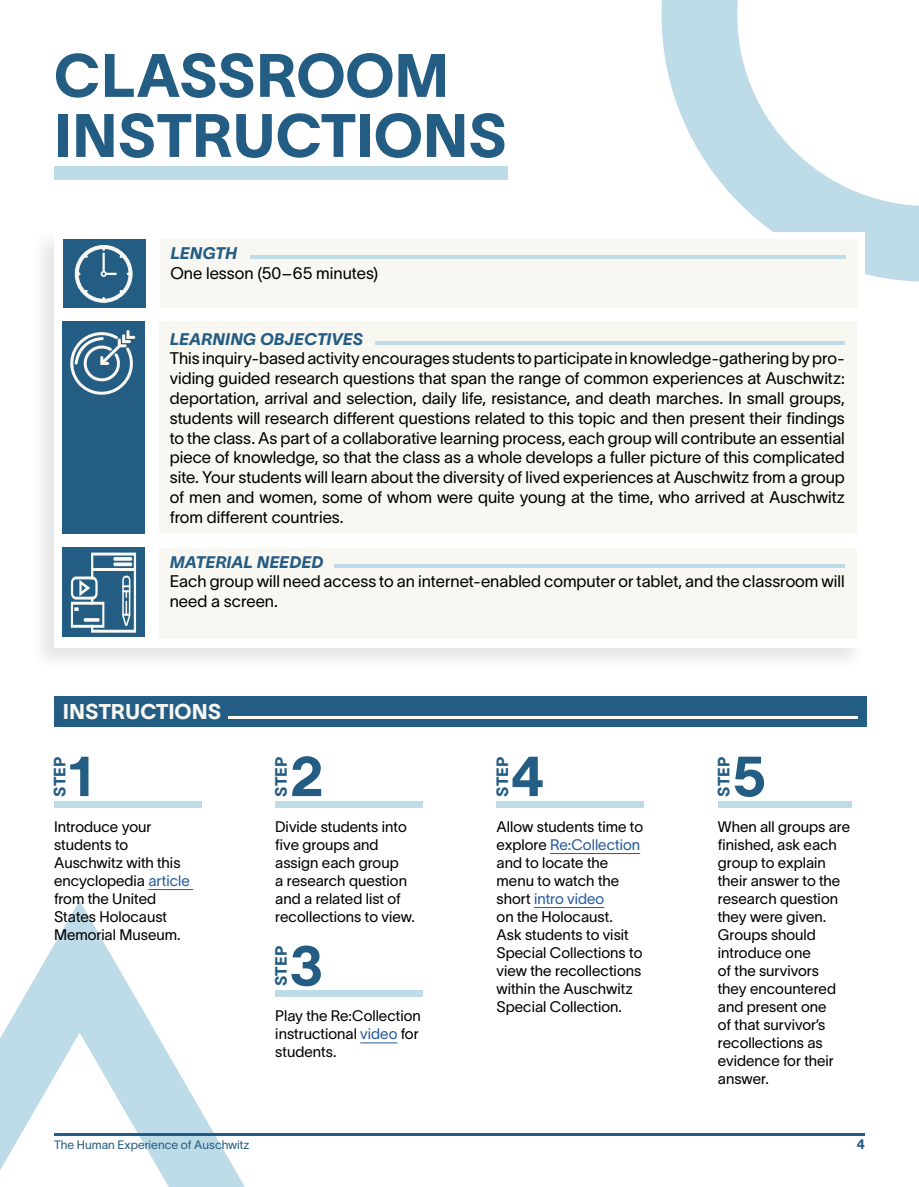
<style>
.page{position:relative;width:919px;height:1187px;background:#fff}
.page>*{position:absolute;margin:0;border:0;box-sizing:border-box;transform-origin:0 0}
.t1{font:60px/60px "TWK Lausanne 800";color:#245d83}
.t2{font:55.05px "TWK Lausanne 800";color:#245d83}
.t3{font:21px "TWK Lausanne 800";color:#f9f7f2}
.t4{font:16.5px/19.8px "TWK Lausanne 300";color:#000;text-align:justify}
.t5{font:italic 16.5px "TWK Lausanne 800";color:#245d83}
.t6{font:16.05px "TWK Lausanne 800";letter-spacing:.005em;color:#245d83}
.t7{font:15px/18px "TWK Lausanne 300";color:#000}
.t8{font:13.5px "TWK Lausanne 800";color:#245d83}
.t9{font:12px "TWK Lausanne 300";color:#245d83}
.s1{color:#275b9b}
</style>
<div class="page">
<svg style="left:0;top:889px;width:425px;height:297px"></svg>
<hr style="left:54px;top:1132px;width:810px;height:2px;background:#245d83">
<svg style="left:661px;top:0;width:257px;height:282px"></svg>
<div style="left:54px;top:167px;width:453px;height:13px;background:#bedbe8"></div>
<div style="left:29px;top:228px;width:839px;height:444px;background:#000;opacity:.1"></div>
<svg style="left:54px;top:232px;width:810px;height:415px"></svg>
<div style="left:63px;top:239px;width:82px;height:69px;background:#245d83"></div>
<svg style="left:75px;top:245px;width:57px;height:57px"></svg>
<div style="left:160px;top:239px;width:697px;height:69px;background:#f9f7f2"></div>
<hr style="left:250px;top:255px;width:595px;height:4px;background:#bedbe8">
<div style="left:62px;top:321px;width:83px;height:213px;background:#245d83"></div>
<svg style="left:70px;top:330px;width:65px;height:65px"></svg>
<div style="left:160px;top:321px;width:697px;height:213px;background:#f9f7f2"></div>
<hr style="left:375px;top:341px;width:469px;height:4px;background:#bedbe8">
<div style="left:62px;top:548px;width:83px;height:89px;background:#245d83"></div>
<svg style="left:71px;top:552px;width:65px;height:80px"></svg>
<div style="left:160px;top:548px;width:697px;height:90px;background:#f9f7f2"></div>
<hr style="left:334px;top:564px;width:510px;height:3px;background:#bedbe8">
<div style="left:54px;top:696px;width:812px;height:30px;background:#245d83"></div>
<hr style="left:229px;top:716px;width:628px;height:2px;background:#f9f7f2">
<div style="left:54px;top:801px;width:147px;height:6px;background:#bedbe8"></div>
<hr style="left:148px;top:889px;width:45px;height:1px;background:#275b9b">
<div style="left:275px;top:801px;width:147px;height:6px;background:#bedbe8"></div>
<hr style="left:360px;top:1042px;width:37px;height:1px;background:#275b9b">
<div style="left:275px;top:990px;width:147px;height:6px;background:#bedbe8"></div>
<div style="left:496px;top:801px;width:147px;height:6px;background:#bedbe8"></div>
<hr style="left:550px;top:853px;width:90px;height:1px;background:#275b9b">
<hr style="left:534px;top:907px;width:70px;height:1px;background:#275b9b">
<div style="left:717px;top:801px;width:134px;height:6px;background:#bedbe8"></div>
<p class="t1" style="left:54px;top:42px;width:454px">CLASSROOM<br>INSTRUCTIONS</p>
<p class="t5" style="left:170px;top:242px;width:68px">LENGTH</p>
<p class="t4" style="left:170px;top:262px;width:209px">One lesson (50–65 minutes)</p>
<p class="t5" style="left:170px;top:327px;width:195px">LEARNING OBJECTIVES</p>
<p class="t4" style="left:170px;top:347px;width:676px">This inquiry-based activity encourages students to participate in knowledge-gathering by pro&shy;viding guided research questions that span the range of common experiences at Auschwitz: deportation, arrival and selection, daily life, resistance, and death marches. In small groups, students will research different questions related to this topic and then present their findings to the class. As part of a collaborative learning process, each group will contribute an essential piece of knowledge, so that the class as a whole develops a fuller picture of this complicated site. Your students will learn about the diversity of lived experiences at Auschwitz from a group of men and women, some of whom were quite young at the time, who arrived at Auschwitz from different countries.</p>
<p class="t5" style="left:170px;top:550px;width:155px">MATERIAL NEEDED</p>
<p class="t4" style="left:170px;top:570px;width:676px">Each group will need access to an internet-enabled computer or tablet, and the classroom will need a screen.</p>
<p class="t3" style="left:63px;top:696px;width:160px">INSTRUCTIONS</p>
<p class="t6" style="left:49px;top:796px;width:41px;rotate:-90deg">STEP</p>
<p class="t2" style="left:69px;top:738px;width:27px">1</p>
<p class="t7" style="left:54px;top:816px;width:137px">Introduce your students to<br>Auschwitz with this encyclopedia <span class="s1">article </span>from the United<br>States Holocaust<br>Memorial Museum.</p>
<p class="t6" style="left:270px;top:796px;width:41px;rotate:-90deg">STEP</p>
<p class="t2" style="left:290px;top:738px;width:35px">2</p>
<p class="t7" style="left:275px;top:816px;width:141px">Divide students into five groups and assign each group<br>a research question and a related list of recollections to view.</p>
<p class="t6" style="left:270px;top:986px;width:41px;rotate:-90deg">STEP</p>
<p class="t2" style="left:290px;top:927px;width:35px">3</p>
<p class="t7" style="left:275px;top:1005px;width:147px">Play the Re:Collection instructional <span class="s1">video</span> for students.</p>
<p class="t6" style="left:491px;top:796px;width:41px;rotate:-90deg">STEP</p>
<p class="t2" style="left:511px;top:738px;width:35px">4</p>
<p class="t7" style="left:496px;top:816px;width:148px">Allow students time to explore <span class="s1">Re:Collection </span>and to locate the menu to watch the short <span class="s1">intro video<br></span>on the Holocaust.<br>Ask students to visit<br>Special Collections to view the recollections within the Auschwitz<br>Special Collection.</p>
<p class="t6" style="left:712px;top:796px;width:41px;rotate:-90deg">STEP</p>
<p class="t2" style="left:732px;top:738px;width:35px">5</p>
<p class="t7" style="left:717px;top:816px;width:134px">When all groups are finished, ask each group to explain their answer to the research question they were given.<br>Groups should introduce one<br>of the survivors they encountered and present one<br>of that survivor’s recollections as evidence for their answer.</p>
<p class="t9" style="left:54px;top:1136px;width:197px">The Human Experience of Auschwitz</p>
<p class="t8" style="left:856px;top:1134px;width:10px">4</p>
</div>
